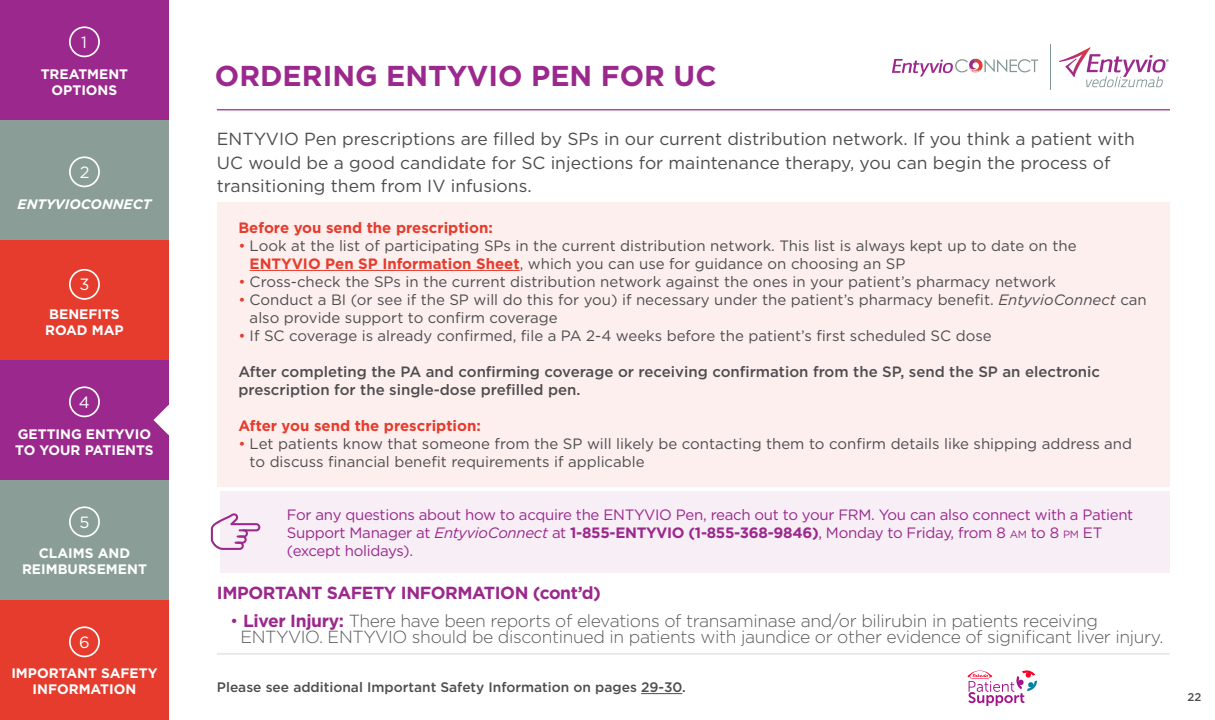
<style>
.page{position:relative;width:1215px;height:720px;background:#fff}
.page>*{position:absolute;margin:0;border:0;box-sizing:border-box;transform-origin:0 0}
.t1{font:700 28.75px "Gotham";color:#9b288c}
.t2{font:17.5px/23.8px "Gotham";color:#4d4d4f}
.t3{font:300 17.5px/16.2px "Gotham";letter-spacing:-.02em;color:#59595b}
.t4{font:700 17.5px "Gotham";letter-spacing:-.025em;color:#9b288c}
.t5{font:16.38px "Gotham";color:#fff}
.t6{font:15px/18px "Gotham";color:#4d4d4f}
.t7{font:15px/18px "Gotham";letter-spacing:-.02em;color:#9b288c}
.t8{font:500 15px/18px "Gotham";color:#4d4d4f}
.t9{font:700 15px "Gotham";color:#e63c2d}
.t10{font:700 13.75px/16.5px "Gotham";color:#fff;text-align:center}
.t11{font:500 13.75px "Gotham";color:#4d4d4f}
.t12{font:italic 700 13.75px "Gotham";color:#fff}
.t13{font:500 11.25px "Gotham";color:#4d4d4f}
.s1{color:#e63c2d}
.s2{font-weight:700;color:#e63c2d}
.s3{font-style:italic}
.s4{font-weight:700}
.s5{font-size:10.5px}
.s6{color:#9b288c}
.s7{font-weight:700;color:#9b288c}
</style>
<div class="page">
<hr style="left:217px;top:109px;width:953px;height:1px;background:#9b288c">
<hr style="left:217px;top:653px;width:953px;height:2px;background:#dce0dd">
<hr style="left:641px;top:693px;width:41px;height:1px;background:#4d4d4f">
<div style="left:0;top:120px;width:169px;height:120px;background:#8a9e97"></div>
<div style="left:0;top:240px;width:169px;height:120px;background:#e63c2d"></div>
<div style="left:0;top:360px;width:169px;height:120px;background:#9b288c"></div>
<div style="left:0;top:480px;width:169px;height:120px;background:#8a9e97"></div>
<div style="left:0;top:600px;width:169px;height:120px;background:#e63c2d"></div>
<div style="left:0;top:0;width:169px;height:120px;background:#9b288c"></div>
<div style="left:69px;top:26px;width:31px;height:31px;border:2px solid #fff;border-radius:50%"></div>
<div style="left:69px;top:156px;width:31px;height:31px;border:2px solid #fff;border-radius:50%"></div>
<div style="left:69px;top:269px;width:31px;height:31px;border:2px solid #fff;border-radius:50%"></div>
<div style="left:69px;top:386px;width:31px;height:31px;border:2px solid #fff;border-radius:50%"></div>
<div style="left:69px;top:506px;width:31px;height:31px;border:2px solid #fff;border-radius:50%"></div>
<div style="left:69px;top:626px;width:31px;height:31px;border:2px solid #fff;border-radius:50%"></div>
<svg style="left:967px;top:670px;width:70px;height:36px"></svg>
<svg style="left:1059px;top:47px;width:110px;height:40px"></svg>
<svg style="left:892px;top:59px;width:146px;height:18px"></svg>
<hr style="left:1050px;top:44px;width:1px;height:46px;background:#829696">
<div style="left:217px;top:202px;width:953px;height:285px;background:#fdefee"></div>
<hr style="left:250px;top:270px;width:270px;height:1px;background:#e63c2d">
<svg style="left:153px;top:405px;width:16px;height:30px"></svg>
<div style="left:220px;top:491px;width:950px;height:81px;background:#f7eef6"></div>
<svg style="left:211px;top:513px;width:49px;height:37px"></svg>
<p class="t5" style="left:81px;top:31px;width:7px">1</p>
<p class="t10" style="left:41px;top:66px;width:89px">TREATMENT<br>OPTIONS</p>
<p class="t5" style="left:80px;top:161px;width:11px">2</p>
<p class="t12" style="left:18px;top:195px;width:135px">ENTYVIOCONNECT</p>
<p class="t5" style="left:79px;top:274px;width:12px">3</p>
<p class="t10" style="left:45px;top:306px;width:80px">BENEFITS<br>ROAD MAP</p>
<p class="t5" style="left:79px;top:391px;width:12px">4</p>
<p class="t10" style="left:15px;top:426px;width:140px;text-align:left">GETTING ENTYVIO<br>TO YOUR PATIENTS</p>
<p class="t5" style="left:79px;top:511px;width:11px">5</p>
<p class="t10" style="left:22px;top:544px;width:126px">CLAIMS AND<br>REIMBURSEMENT</p>
<p class="t5" style="left:79px;top:631px;width:12px">6</p>
<p class="t10" style="left:11px;top:664px;width:148px">IMPORTANT SAFETY<br>INFORMATION</p>
<h1 class="t1" style="left:215px;top:57px;width:503px">ORDERING ENTYVIO PEN FOR UC</h1>
<p class="t2" style="left:217px;top:126px;width:920px">ENTYVIO Pen prescriptions are filled by SPs in our current distribution network. If you think a patient with<br>UC would be a good candidate for SC injections for maintenance therapy, you can begin the process of transitioning them from IV infusions.</p>
<p class="t9" style="left:238px;top:218px;width:256px">Before you send the prescription:</p>
<p class="t6" style="left:250px;top:236px;width:828px;text-indent:-11px"><span class="s1">•</span> Look at the list of participating SPs in the current distribution network. This list is always kept up to date on the<br><span class="s2">ENTYVIO Pen SP Information Sheet</span>, which you can use for guidance on choosing an SP</p>
<p class="t6" style="left:238px;top:272px;width:819px"><span class="s1">•</span> Cross-check the SPs in the current distribution network against the ones in your patient’s pharmacy network</p>
<p class="t6" style="left:250px;top:290px;width:899px;text-indent:-11px"><span class="s1">•</span> Conduct a BI (or see if the SP will do this for you) if necessary under the patient’s pharmacy benefit. <span class="s3">EntyvioConnect</span> can also provide support to confirm coverage</p>
<p class="t6" style="left:238px;top:326px;width:755px"><span class="s1">•</span> If SC coverage is already confirmed, file a PA 2-4 weeks before the patient’s first scheduled SC dose</p>
<p class="t8" style="left:238px;top:362px;width:863px">After completing the PA and confirming coverage or receiving confirmation from the SP, send the SP an electronic prescription for the single-dose prefilled pen.</p>
<p class="t9" style="left:238px;top:416px;width:244px">After you send the prescription:</p>
<p class="t6" style="left:250px;top:434px;width:884px;text-indent:-11px"><span class="s1">•</span> Let patients know that someone from the SP will likely be contacting them to confirm details like shipping address and to discuss financial benefit requirements if applicable</p>
<p class="t7" style="left:287px;top:505px;width:848px">For any questions about how to acquire the ENTYVIO Pen, reach out to your FRM. You can also connect with a Patient<br>Support Manager at <span class="s3">EntyvioConnect</span> at <span class="s4">1-855-ENTYVIO (1-855-368-9846)</span>, Monday to Friday, from 8 <span class="s5">AM</span> to 8 <span class="s5">PM</span> ET (except holidays).</p>
<p class="t4" style="left:217px;top:581px;width:385px">IMPORTANT SAFETY INFORMATION (cont’d)</p>
<p class="t3" style="left:240px;top:612px;width:925px;text-indent:-10px"><span class="s6">•</span> <span class="s7">Liver Injury:</span> There have been reports of elevations of transaminase and/or bilirubin in patients receiving<br>ENTYVIO. ENTYVIO should be discontinued in patients with jaundice or other evidence of significant liver injury.</p>
<p class="t11" style="left:217px;top:678px;width:471px">Please see additional Important Safety Information on pages 29-30.</p>
<p class="t13" style="left:1188px;top:690px;width:15px">22</p>
</div>
